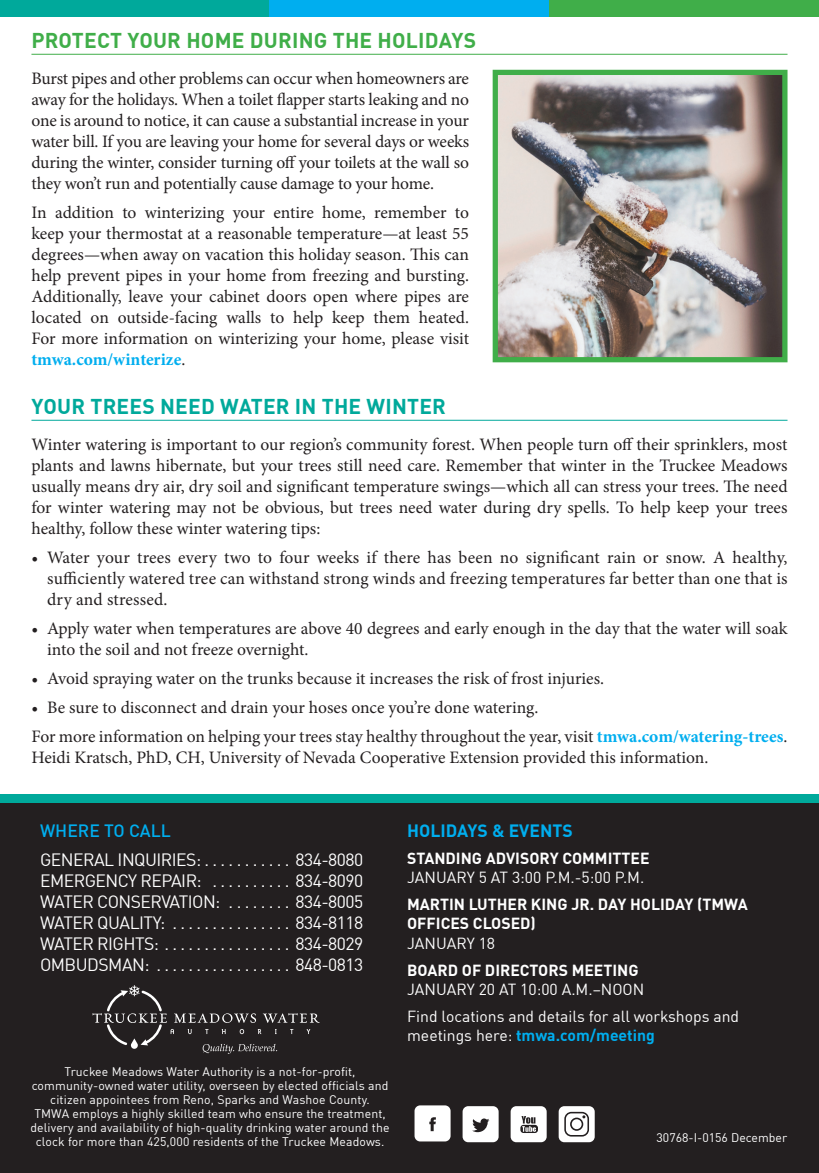
<style>
.page{position:relative;width:819px;height:1173px;background:#fff}
.page>*{position:absolute;margin:0;border:0;box-sizing:border-box;transform-origin:0 0}
.Main_headlines{font:700 21px "DIN Offc Pro";letter-spacing:.01em;color:#40ae49}
.Main_headlines-2{font:700 21px "DIN Offc Pro";letter-spacing:.01em;color:#00a99b}
.Main_paragraphs{font:17.5px/21px "Minion Pro";color:#231f20;text-align:justify}
.t1{font:17.5px "DIN Offc Pro";letter-spacing:-.03em;color:#fff}
.footer_paragraphs{font:700 17.5px "DIN Offc Pro";color:#00aeef}
.footer_headlines{font:500 17.5px "DIN Offc Pro";color:#00aeef}
.footer_paragraphs-2{font:15.75px/19.2px "DIN Offc Pro";color:#fff}
.footer_paragraphs-3{font:700 15.75px/19.2px "DIN Offc Pro";color:#fff}
.t2{font:12.25px/14px "DIN Offc Pro";letter-spacing:.01em;color:#fff;text-align:center}
.s1{font-weight:700;color:#00aeef}
.s2{font-weight:400}
.s3{font-weight:700}
</style>
<div class="page">
<div style="left:0;top:802px;width:819px;height:371px;background:#231f20"></div>
<div style="left:0;top:794px;width:819px;height:9px;background:#00a99b"></div>
<div style="left:0;top:0;width:270px;height:17px;background:#00a99b"></div>
<div style="left:270px;top:0;width:279px;height:17px;background:#00aeef"></div>
<div style="left:549px;top:0;width:270px;height:17px;background:#40ae49"></div>
<svg style="left:415px;top:1105px;width:36px;height:36px"></svg>
<svg style="left:463px;top:1106px;width:36px;height:36px"></svg>
<svg style="left:511px;top:1106px;width:36px;height:36px"></svg>
<svg style="left:559px;top:1106px;width:36px;height:36px"></svg>
<svg style="left:93px;top:985px;width:227px;height:69px"></svg>
<hr style="left:31px;top:54px;width:756px;height:1px;background:#40ae49">
<hr style="left:31px;top:420px;width:756px;height:1px;background:#00a99b">
<img style="left:499px;top:76px;width:282px;height:280px">
<div style="left:493px;top:70px;width:294px;height:292px;border:5px solid #40ae49"></div>
<p class="Main_headlines" style="left:31px;top:22px;width:446px">PROTECT YOUR HOME DURING THE HOLIDAYS</p>
<p class="Main_paragraphs" style="left:31px;top:68px;width:439px">Burst pipes and other problems can occur when homeowners are away for the holidays. When a toilet flapper starts leaking and no one is around to notice, it can cause a substantial increase in your water bill. If you are leaving your home for several days or weeks during the winter, consider turning off your toilets at the wall so they won’t run and potentially cause damage to your home.</p>
<p class="Main_paragraphs" style="left:31px;top:202px;width:439px">In addition to winterizing your entire home, remember to keep your thermostat at a reasonable temperature—at least 55 degrees—when away on vacation this holiday season. This can help prevent pipes in your home from freezing and bursting.<br>Additionally, leave your cabinet doors open where pipes are located on outside-facing walls to help keep them heated.<br>For more information on winterizing your home, please visit <span class="s1">tmwa.com/winterize</span>.</p>
<p class="Main_headlines-2" style="left:31px;top:388px;width:416px">YOUR TREES NEED WATER IN THE WINTER</p>
<p class="Main_paragraphs" style="left:31px;top:434px;width:758px">Winter watering is important to our region’s community forest. When people turn off their sprinklers, most plants and lawns hibernate, but your trees still need care. Remember that winter in the Truckee Meadows usually means dry air, dry soil and significant temperature swings—which all can stress your trees. The need for winter watering may not be obvious, but trees need water during dry spells. To help keep your trees healthy, follow these winter watering tips:</p>
<p class="Main_paragraphs" style="left:47px;top:547px;width:742px;text-indent:-16px">• Water your trees every two to four weeks if there has been no significant rain or snow. A healthy, sufficiently watered tree can withstand strong winds and freezing temperatures far better than one that is dry and stressed.</p>
<p class="Main_paragraphs" style="left:47px;top:618px;width:742px;text-indent:-16px">• Apply water when temperatures are above 40 degrees and early enough in the day that the water will soak into the soil and not freeze overnight.</p>
<p class="Main_paragraphs" style="left:31px;top:668px;width:574px">• Avoid spraying water on the trunks because it increases the risk of frost injuries.</p>
<p class="Main_paragraphs" style="left:31px;top:697px;width:508px">• Be sure to disconnect and drain your hoses once you’re done watering.</p>
<p class="Main_paragraphs" style="left:31px;top:726px;width:757px">For more information on helping your trees stay healthy throughout the year, visit <span class="s1">tmwa.com/watering-trees</span>.<br>Heidi Kratsch, PhD, CH, University of Nevada Cooperative Extension provided this information.</p>
<p class="footer_headlines" style="left:40px;top:816px;width:132px">WHERE TO CALL</p>
<p class="t1" style="left:40px;top:845px;width:325px">GENERAL INQUIRIES: . . . . . . . . . . . 834-8080</p>
<p class="t1" style="left:40px;top:866px;width:325px">EMERGENCY REPAIR: . . . . . . . . . . 834-8090</p>
<p class="t1" style="left:40px;top:887px;width:325px">WATER CONSERVATION: . . . . . . . . 834-8005</p>
<p class="t1" style="left:40px;top:908px;width:325px">WATER QUALITY: . . . . . . . . . . . . . . . 834-8118</p>
<p class="t1" style="left:40px;top:929px;width:325px">WATER RIGHTS: . . . . . . . . . . . . . . . . 834-8029</p>
<p class="t1" style="left:40px;top:950px;width:325px">OMBUDSMAN: . . . . . . . . . . . . . . . . . 848-0813</p>
<p class="t2" style="left:65px;top:1063px;width:292px">Truckee Meadows Water Authority is a not-for-profit,</p>
<p class="t2" style="left:32px;top:1077px;width:358px">community-owned water utility, overseen by elected officials and citizen appointees from Reno, Sparks and Washoe County.</p>
<p class="t2" style="left:31px;top:1105px;width:361px">TMWA employs a highly skilled team who ensure the treatment, delivery and availability of high-quality drinking water around the clock for more than 425,000 residents of the Truckee Meadows.</p>
<p class="footer_paragraphs" style="left:407px;top:815px;width:167px">HOLIDAYS &amp; EVENTS</p>
<p class="footer_paragraphs-3" style="left:407px;top:846px;width:244px">STANDING ADVISORY COMMITTEE</p>
<p class="footer_paragraphs-2" style="left:407px;top:866px;width:236px">JANUARY 5 AT 3:00 P. M.-5:00 P. M.</p>
<p class="footer_paragraphs-3" style="left:407px;top:892px;width:342px">MARTIN LUTHER KING JR. DAY HOLIDAY (TMWA<br>OFFICES CLOSED)<br><span class="s2">JANUARY 18</span></p>
<p class="footer_paragraphs-2" style="left:407px;top:959px;width:239px"><span class="s3">BOARD OF DIRECTORS MEETING<br></span>JANUARY 20 AT 10:00 A. M.–NOON</p>
<p class="footer_paragraphs-2" style="left:407px;top:1005px;width:333px">Find locations and details for all workshops and meetings here: <span class="s1">tmwa.com/meeting</span></p>
<p class="t2" style="left:657px;top:1129px;width:132px">30768-I-0156 December</p>
</div>
